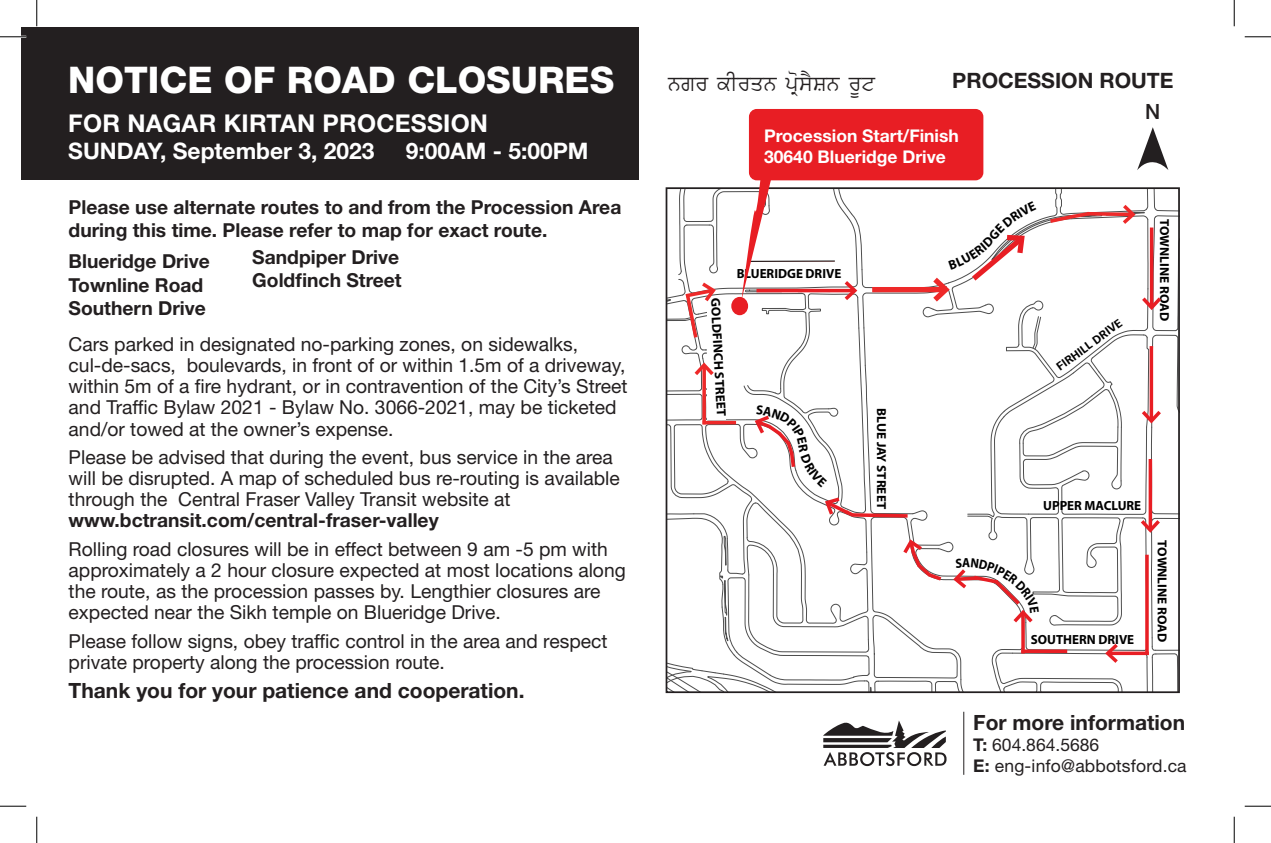
<style>
.page{position:relative;width:1271px;height:843px;background:#fff}
.page>*{position:absolute;margin:0;border:0;box-sizing:border-box;transform-origin:0 0}
.t1{font:800 36.75px "Helvetica Neue LT Std";color:#fff}
.t2{font:700 24.5px "Helvetica Neue LT Std";letter-spacing:.01em;color:#fff}
.t3{font:700 22.75px "Helvetica Neue LT Std";color:#fff}
.t4{font:22.05px "Anmol Lipi";color:#231f20}
.t5{font:700 21.18px "Helvetica Neue LT Std";color:#231f20}
.t6{font:700 21px "Helvetica Neue LT Std";color:#231f20}
.t7{font:500 21px "Helvetica Neue LT Std";color:#231f20}
.t8{font:19.25px/21px "Helvetica Neue LT Std";color:#231f20}
.t9{font:700 19.25px/23.1px "Helvetica Neue LT Std";color:#231f20}
.t10{font:700 17.5px "Helvetica Neue LT Std";color:#fff}
.t11{font:17.5px "Helvetica Neue LT Std";letter-spacing:.01em;color:#231f20}
.t12{font:700 13.3px "Myriad Pro";color:#000}
.t13{font:700 12.95px "Myriad Pro";color:#000}
.t14{font:700 11.55px "Vectora LT Pro";color:#000}
.s1{font-weight:700}
</style>
<div class="page">
<div style="left:749px;top:109px;width:234px;height:71px;background:#e81e24;border-radius:8px"></div>
<div style="left:21px;top:27px;width:617px;height:152px;background:#231f20"></div>
<hr style="left:963px;top:711px;width:1px;height:63px;background:#231f20">
<svg style="left:823px;top:720px;width:123px;height:45px"></svg>
<hr style="left:0;top:36px;width:26px;height:2px;background:#fff">
<svg style="left:0;top:36px;width:26px;height:1px"></svg>
<svg style="left:1244px;top:36px;width:26px;height:1px"></svg>
<svg style="left:0;top:805px;width:26px;height:1px"></svg>
<svg style="left:1244px;top:805px;width:26px;height:1px"></svg>
<svg style="left:36px;top:0;width:1px;height:26px"></svg>
<svg style="left:36px;top:816px;width:1px;height:26px"></svg>
<svg style="left:1233px;top:0;width:1px;height:26px"></svg>
<svg style="left:1233px;top:816px;width:1px;height:26px"></svg>
<svg style="left:666px;top:127px;width:513px;height:564px"></svg>
<p class="t1" style="left:68px;top:58px;width:547px">NOTICE OF ROAD CLOSURES</p>
<p class="t2" style="left:68px;top:108px;width:421px">FOR NAGAR KIRTAN PROCESSION</p>
<p class="t3" style="left:68px;top:137px;width:307px">SUNDAY, September 3, 2023</p>
<p class="t3" style="left:406px;top:137px;width:184px">9:00AM - 5:00PM</p>
<p class="t9" style="left:69px;top:195px;width:554px">Please use alternate routes to and from the Procession Area during this time. Please refer to map for exact route.</p>
<p class="t9" style="left:69px;top:249px;width:143px">Blueridge Drive</p>
<p class="t9" style="left:69px;top:272px;width:136px">Townline Road</p>
<p class="t9" style="left:69px;top:295px;width:139px">Southern Drive</p>
<p class="t8" style="left:69px;top:333px;width:560px">Cars parked in designated no-parking zones, on sidewalks, cul-de-sacs, boulevards, in front of or within 1.5m of a driveway, within 5m of a fire hydrant, or in contravention of the City’s Street and Traffic Bylaw 2021 - Bylaw No. 3066-2021, may be ticketed and/or towed at the owner’s expense.</p>
<p class="t8" style="left:69px;top:446px;width:552px">Please be advised that during the event, bus service in the area will be disrupted. A map of scheduled bus re-routing is available through the Central Fraser Valley Transit website at <span class="s1">www.bctransit.com/central-fraser-valley</span></p>
<p class="t8" style="left:69px;top:538px;width:558px">Rolling road closures will be in effect between 9 am -5 pm with approximately a 2 hour closure expected at most locations along the route, as the procession passes by. Lengthier closures are expected near the Sikh temple on Blueridge Drive.</p>
<p class="t8" style="left:69px;top:630px;width:540px">Please follow signs, obey traffic control in the area and respect private property along the procession route.</p>
<p class="t6" style="left:69px;top:677px;width:457px">Thank you for your patience and cooperation.</p>
<p class="t9" style="left:252px;top:245px;width:148px">Sandpiper Drive</p>
<p class="t9" style="left:252px;top:268px;width:151px">Goldfinch Street</p>
<p class="t4" style="left:668px;top:71px;width:208px">NGR KIRQN PROSYSN RUT</p>
<p class="t10" style="left:764px;top:124px;width:196px">Procession Start/Finish</p>
<p class="t10" style="left:764px;top:145px;width:183px">30640 Blueridge Drive</p>
<p class="t5" style="left:952px;top:68px;width:223px">PROCESSION ROUTE</p>
<p class="t7" style="left:1145px;top:99px;width:17px">N</p>
<p class="t13" style="left:723px;top:297px;width:120px;rotate:87deg">GOLDFINCH STREET</p>
<p class="t12" style="left:736px;top:265px;width:106px">BLUERIDGE DRIVE</p>
<p class="t13" style="left:890px;top:408px;width:102px;rotate:90deg">BLUE JAY STREET</p>
<p class="t14" style="left:1053px;top:361px;width:79px;rotate:-36deg">FIRHILL DRIVE</p>
<p class="t13" style="left:1172px;top:219px;width:103px;rotate:90deg">TOWNLINE ROAD</p>
<p class="t12" style="left:1043px;top:496px;width:99px">UPPER MACLURE</p>
<p class="t12" style="left:1031px;top:631px;width:105px">SOUTHERN DRIVE</p>
<p class="t13" style="left:1170px;top:540px;width:103px;rotate:90deg">TOWNLINE ROAD</p>
<p class="t6" style="left:973px;top:709px;width:213px">For more information</p>
<p class="t11" style="left:973px;top:733px;width:127px"><span class="s1">T:</span> 604.864.5686</p>
<p class="t11" style="left:973px;top:754px;width:215px"><span class="s1">E:</span> eng-info@abbotsford.ca</p>
</div>
